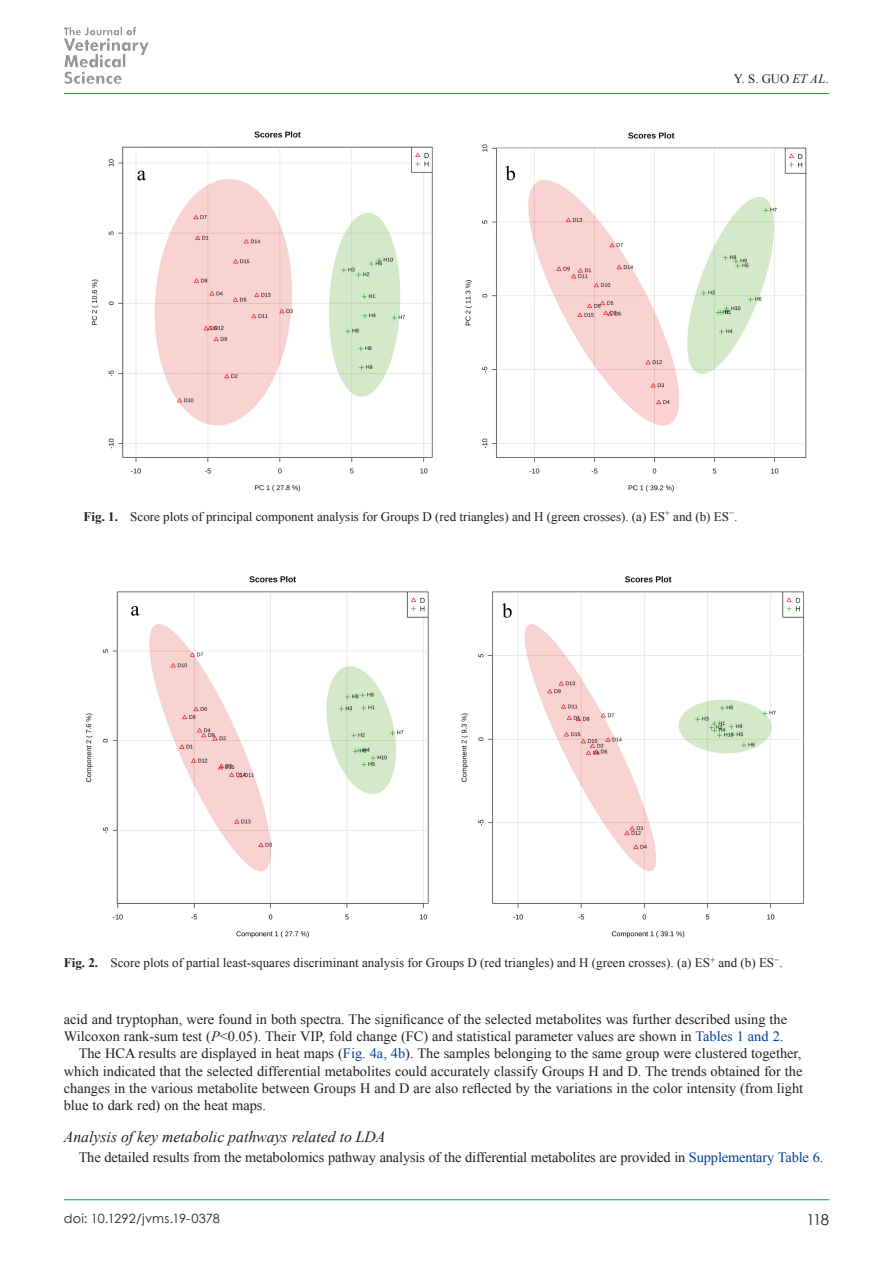
<style>
.page{position:relative;width:893px;height:1263px;background:#fff}
.page>*{position:absolute;margin:0;border:0;box-sizing:border-box;transform-origin:0 0}
.t1{font:italic 15.75px "Times New Roman";color:#231f20}
.t2{font:15px "Century Gothic";color:#231f20}
.t3{font:14.25px "Times New Roman";color:#231f20}
.t4{font:13.05px "Times New Roman";color:#231f20}
.t5{font:12.75px "Century Gothic";letter-spacing:.02em;color:#231f20}
.t6{font:12.75px "Times New Roman";color:#231f20}
.s1{font-style:italic}
.s2{font-weight:700}
.s3{color:#003f98}
</style>
<div class="page">
<img style="left:64px;top:27px;width:74px;height:24px">
<hr style="left:64px;top:93px;width:765px;height:1px;background:#2aa738">
<hr style="left:64px;top:1199px;width:765px;height:1px;background:#2aa738">
<img style="left:91px;top:131px;width:716px;height:361px">
<img style="left:86px;top:576px;width:718px;height:362px">
<p class="t6" style="left:734px;top:70px;width:97px">Y. S. GUO <span class="s1">ET AL.</span></p>
<p class="t4" style="left:84px;top:507px;width:655px"><span class="s2">Fig. 1.</span> Score plots of principal component analysis for Groups D (red triangles) and H (green crosses). (a) ES<sup>+</sup> and (b) ES<sup>−</sup>.</p>
<p class="t4" style="left:64px;top:954px;width:720px"><span class="s2">Fig. 2.</span> Score plots of partial least-squares discriminant analysis for Groups D (red triangles) and H (green crosses). (a) ES<sup>+</sup> and (b) ES<sup>−</sup>.</p>
<p class="t3" style="left:64px;top:1009px;width:725px">acid and tryptophan, were found in both spectra. The significance of the selected metabolites was further described using the</p>
<p class="t3" style="left:64px;top:1027px;width:721px">Wilcoxon rank-sum test (<span class="s1">P</span>&lt;0.05). Their VIP, fold change (FC) and statistical parameter values are shown in <span class="s3">Tables 1 and 2</span>.</p>
<p class="t3" style="left:79px;top:1044px;width:724px">The HCA results are displayed in heat maps (<span class="s3">Fig. 4a, 4b</span>). The samples belonging to the same group were clustered together,</p>
<p class="t3" style="left:64px;top:1061px;width:740px">which indicated that the selected differential metabolites could accurately classify Groups H and D. The trends obtained for the</p>
<p class="t3" style="left:64px;top:1078px;width:741px">changes in the various metabolite between Groups H and D are also reflected by the variations in the color intensity (from light</p>
<p class="t3" style="left:64px;top:1096px;width:204px">blue to dark red) on the heat maps.</p>
<p class="t1" style="left:64px;top:1126px;width:323px">Analysis of key metabolic pathways related to LDA</p>
<p class="t3" style="left:79px;top:1147px;width:746px">The detailed results from the metabolomics pathway analysis of the differential metabolites are provided in <span class="s3">Supplementary Table 6</span>.</p>
<p class="t5" style="left:64px;top:1209px;width:158px">doi: 10.1292/jvms.19-0378</p>
<p class="t2" style="left:807px;top:1209px;width:24px">118</p>
</div>
